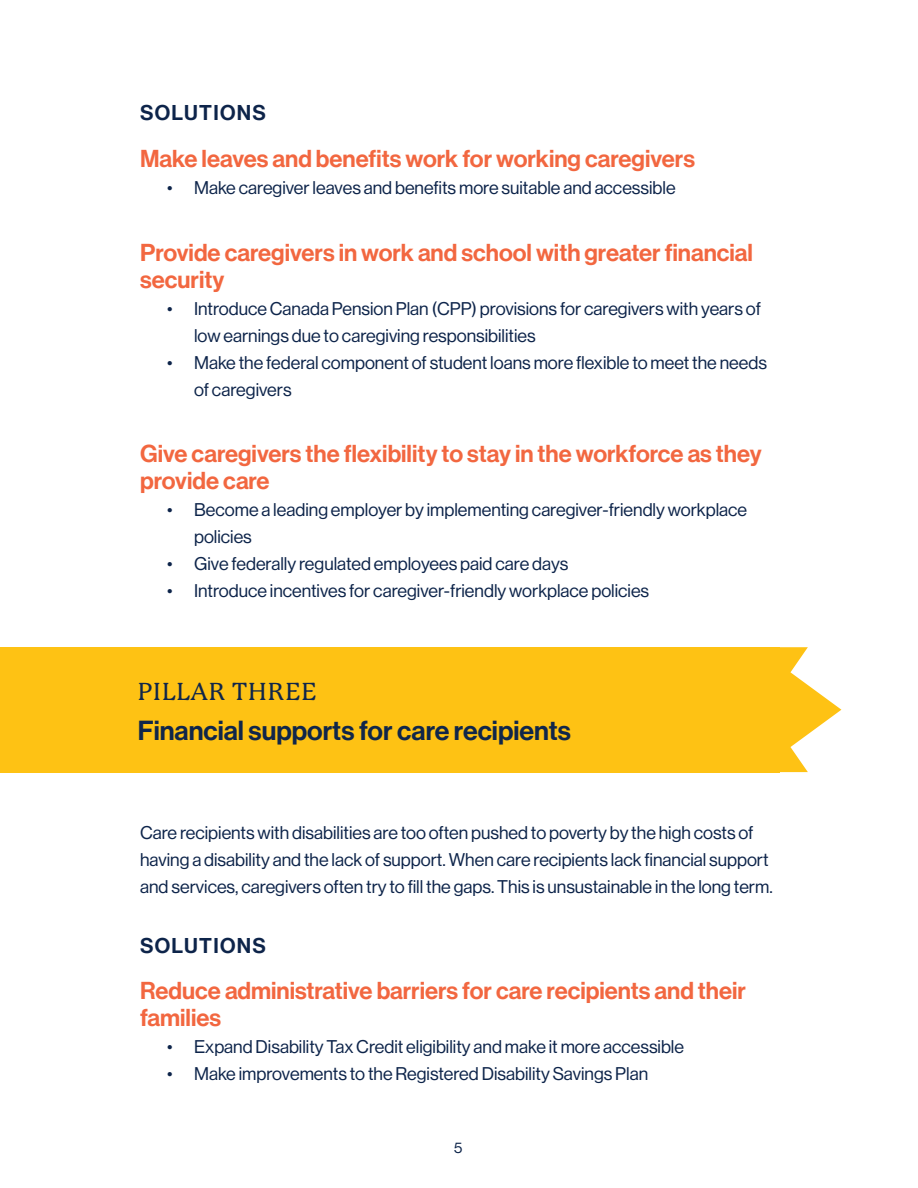
<style>
.page{position:relative;width:918px;height:1188px;background:#fff}
.page>*{position:absolute;margin:0;border:0;box-sizing:border-box;transform-origin:0 0}
.Subtitle{font:27px "N Haas Grotesk DS Pro 65 Md";color:#10264a}
.Body_Paragraph{font:24px/27px "N Haas Grotesk DS Pro 65 Md";color:#f26740}
.Subtitle-2{font:500 24px "P Mackinac Pro";letter-spacing:.04em;color:#10264a}
.Body_Paragraph-2{font:21px "N Haas Grotesk DS Pro 65 Md";letter-spacing:.06em;color:#0d244a}
.Body_Paragraph-3{font:18px/27px "N Haas Grotesk DS Pro 55 Rg";color:#0d244a}
.t1{font:15px "N Haas Grotesk DS Pro 55 Rg";color:#0d244a}
</style>
<div class="page">
<div style="left:0;top:647px;width:780px;height:125px;background:#fec214"></div>
<svg style="left:780px;top:647px;width:61px;height:125px"></svg>
<p class="Body_Paragraph-2" style="left:140px;top:101px;width:127px">SOLUTIONS</p>
<p class="Body_Paragraph" style="left:140px;top:145px;width:556px">Make leaves and benefits work for working caregivers</p>
<p class="Body_Paragraph-3" style="left:167px;top:174px;width:510px">• Make caregiver leaves and benefits more suitable and accessible</p>
<p class="Body_Paragraph" style="left:140px;top:239px;width:614px">Provide caregivers in work and school with greater financial security</p>
<p class="Body_Paragraph-3" style="left:194px;top:295px;width:568px;text-indent:-27px">• Introduce Canada Pension Plan (CPP) provisions for caregivers with years of low earnings due to caregiving responsibilities</p>
<p class="Body_Paragraph-3" style="left:194px;top:349px;width:574px;text-indent:-27px">• Make the federal component of student loans more flexible to meet the needs of caregivers</p>
<p class="Body_Paragraph" style="left:140px;top:441px;width:623px">Give caregivers the flexibility to stay in the workforce as they provide care</p>
<p class="Body_Paragraph-3" style="left:194px;top:496px;width:555px;text-indent:-27px">• Become a leading employer by implementing caregiver-friendly workplace policies</p>
<p class="Body_Paragraph-3" style="left:167px;top:550px;width:403px">• Give federally regulated employees paid care days</p>
<p class="Body_Paragraph-3" style="left:167px;top:577px;width:484px">• Introduce incentives for caregiver-friendly workplace policies</p>
<p class="Subtitle-2" style="left:138px;top:678px;width:180px">PILLAR THREE</p>
<p class="Subtitle" style="left:138px;top:714px;width:435px">Financial supports for care recipients</p>
<p class="Body_Paragraph-3" style="left:140px;top:819px;width:634px">Care recipients with disabilities are too often pushed to poverty by the high costs of having a disability and the lack of support. When care recipients lack financial support and services, caregivers often try to fill the gaps. This is unsustainable in the long term.</p>
<p class="Body_Paragraph-2" style="left:140px;top:933px;width:127px">SOLUTIONS</p>
<p class="Body_Paragraph" style="left:140px;top:978px;width:607px">Reduce administrative barriers for care recipients and their families</p>
<p class="Body_Paragraph-3" style="left:167px;top:1034px;width:519px">• Expand Disability Tax Credit eligibility and make it more accessible</p>
<p class="Body_Paragraph-3" style="left:167px;top:1061px;width:483px">• Make improvements to the Registered Disability Savings Plan</p>
<p class="t1" style="left:454px;top:1139px;width:10px">5</p>
</div>
